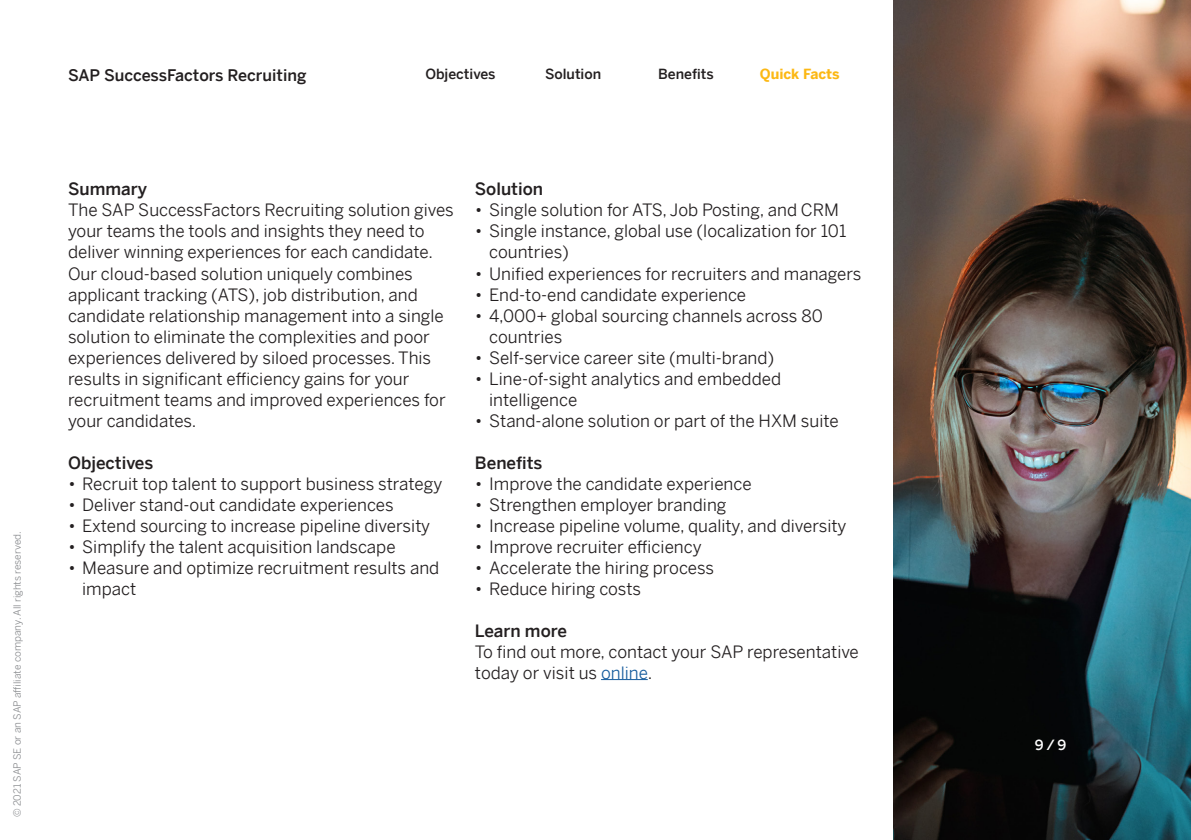
<style>
.page{position:relative;width:1191px;height:840px;background:#fff}
.page>*{position:absolute;margin:0;border:0;box-sizing:border-box;transform-origin:0 0}
.SB_10_body_copy{font:17px/21px "Benton Sans";color:#231f20}
.SB_13_body_copy_head{font:17px/21px "Benton Sans";color:#231f20}
.SB_13_body_copy_head-2{font:500 17px "Benton Sans";color:#231f20}
.SB_000_Descriptor{font:500 16px "Benton Sans";color:#231f20}
.SB_00_Main_navigatio{font:500 14px "Benton Sans";color:#231f20}
.SB_00_Main_Navigatio{font:700 14px "Benton Sans";color:#fcb814}
.SB_99_Page_Number{font:500 14px "Benton Sans";color:#fff}
.t1{font:10px "Benton Sans";color:#8a8c8f}
.s1{font-weight:300}
.s2{font-weight:500}
.s3{color:#175d9e}
</style>
<div class="page">
<img style="left:893px;top:0;width:298px;height:839px">
<hr style="left:601px;top:678px;width:47px;height:1px;background:#175d9e">
<p class="t1" style="left:9px;top:816px;width:287px;rotate:-90deg">© 2021 SAP SE or an SAP affiliate company. All rights reserved.</p>
<p class="SB_000_Descriptor" style="left:68px;top:61px;width:240px">SAP SuccessFactors Recruiting</p>
<p class="SB_00_Main_navigatio" style="left:425px;top:62px;width:72px">Objectives</p>
<p class="SB_00_Main_navigatio" style="left:545px;top:62px;width:58px">Solution</p>
<p class="SB_00_Main_navigatio" style="left:658px;top:62px;width:57px">Benefits</p>
<p class="SB_00_Main_Navigatio" style="left:760px;top:62px;width:81px">Quick Facts</p>
<p class="SB_13_body_copy_head-2" style="left:68px;top:174px;width:81px">Summary</p>
<p class="SB_10_body_copy" style="left:68px;top:197px;width:387px">The SAP SuccessFactors Recruiting solution gives your teams the tools and insights they need to deliver winning experiences for each candidate.<br>Our cloud-based solution uniquely combines applicant tracking (ATS), job distribution, and candidate relationship management into a single solution to eliminate the complexities and poor experiences delivered by siloed processes. This results in significant efficiency gains for your recruitment teams and improved experiences for your candidates.</p>
<p class="SB_13_body_copy_head-2" style="left:68px;top:447px;width:87px">Objectives</p>
<p class="SB_10_body_copy" style="left:68px;top:470px;width:376px"><span class="s1">•</span> Recruit top talent to support business strategy</p>
<p class="SB_10_body_copy" style="left:68px;top:491px;width:327px"><span class="s1">•</span> Deliver stand-out candidate experiences</p>
<p class="SB_10_body_copy" style="left:68px;top:512px;width:364px"><span class="s1">•</span> Extend sourcing to increase pipeline diversity</p>
<p class="SB_10_body_copy" style="left:68px;top:533px;width:329px"><span class="s1">•</span> Simplify the talent acquisition landscape</p>
<p class="SB_10_body_copy" style="left:82px;top:554px;width:358px;text-indent:-14px"><span class="s1">•</span> Measure and optimize recruitment results and impact</p>
<p class="SB_13_body_copy_head-2" style="left:475px;top:174px;width:70px">Solution</p>
<p class="SB_10_body_copy" style="left:475px;top:197px;width:365px"><span class="s1">•</span> Single solution for ATS, Job Posting, and CRM</p>
<p class="SB_10_body_copy" style="left:489px;top:218px;width:359px;text-indent:-14px"><span class="s1">•</span> Single instance, global use (localization for 101 countries)</p>
<p class="SB_10_body_copy" style="left:475px;top:260px;width:388px"><span class="s1">•</span> Unified experiences for recruiters and managers</p>
<p class="SB_10_body_copy" style="left:475px;top:281px;width:273px"><span class="s1">•</span> End-to-end candidate experience</p>
<p class="SB_10_body_copy" style="left:489px;top:302px;width:335px;text-indent:-14px"><span class="s1">•</span> 4,000+ global sourcing channels across 80 countries</p>
<p class="SB_10_body_copy" style="left:475px;top:344px;width:301px"><span class="s1">•</span> Self-service career site (multi-brand)</p>
<p class="SB_10_body_copy" style="left:489px;top:365px;width:293px;text-indent:-14px"><span class="s1">•</span> Line-of-sight analytics and embedded intelligence</p>
<p class="SB_10_body_copy" style="left:475px;top:407px;width:365px"><span class="s1">•</span> Stand-alone solution or part of the HXM suite</p>
<p class="SB_13_body_copy_head-2" style="left:475px;top:447px;width:69px">Benefits</p>
<p class="SB_10_body_copy" style="left:475px;top:470px;width:278px"><span class="s1">•</span> Improve the candidate experience</p>
<p class="SB_10_body_copy" style="left:475px;top:491px;width:253px"><span class="s1">•</span> Strengthen employer branding</p>
<p class="SB_10_body_copy" style="left:475px;top:512px;width:373px"><span class="s1">•</span> Increase pipeline volume, quality, and diversity</p>
<p class="SB_10_body_copy" style="left:475px;top:533px;width:228px"><span class="s1">•</span> Improve recruiter efficiency</p>
<p class="SB_10_body_copy" style="left:475px;top:554px;width:241px"><span class="s1">•</span> Accelerate the hiring process</p>
<p class="SB_10_body_copy" style="left:475px;top:575px;width:167px"><span class="s1">•</span> Reduce hiring costs</p>
<p class="SB_13_body_copy_head" style="left:475px;top:617px;width:385px"><span class="s2">Learn more<br></span>To find out more, contact your SAP representative today or visit us <span class="s3">online</span>.</p>
<p class="SB_99_Page_Number" style="left:1034px;top:732px;width:33px">9 / 9</p>
</div>
